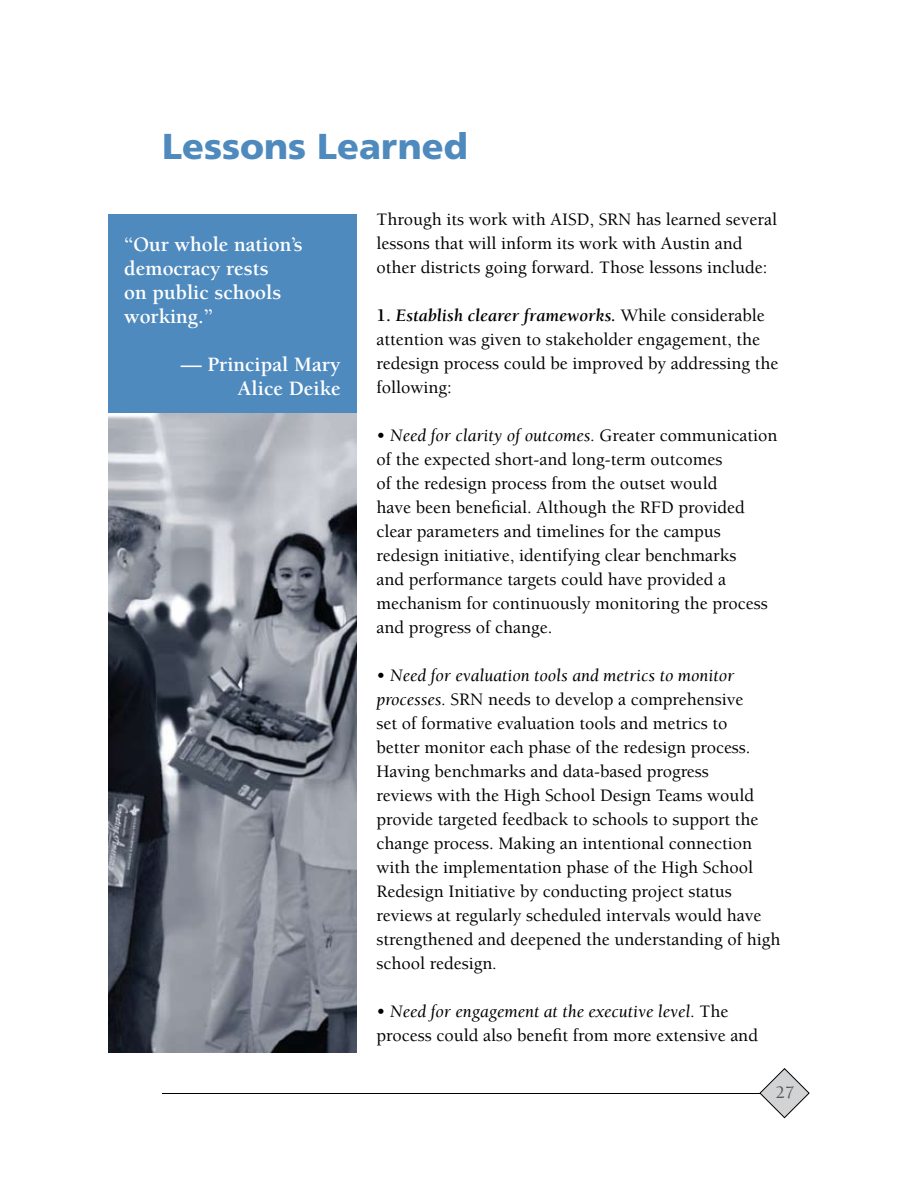
<style>
.page{position:relative;width:918px;height:1188px;background:#fff}
.page>*{position:absolute;margin:0;border:0;box-sizing:border-box;transform-origin:0 0}
.t1{font:900 36px "Frutiger LT Std";color:#4e8abe}
.t2{font:700 21px/24px "Berkeley";color:#fff}
.t3{font:500 18px/24px "Berkeley";color:#000}
.t4{font:500 18px "Berkeley";color:#58595b}
.s1{font-weight:700}
.s2{font-weight:700;font-style:italic}
.s3{font-weight:400;font-style:italic}
</style>
<div class="page">
<hr style="left:162px;top:1093px;width:615px;height:1px;background:#000">
<svg style="left:759px;top:1068px;width:51px;height:50px"></svg>
<div style="left:108px;top:214px;width:249px;height:203px;background:#4e8abe"></div>
<img style="left:108px;top:414px;width:249px;height:639px">
<h1 class="t1" style="left:162px;top:125px;width:307px">Lessons Learned</h1>
<p class="t2" style="left:124px;top:233px;width:180px">“Our whole nation’s democracy rests<br>on public schools working.”</p>
<p class="t2" style="left:181px;top:353px;width:161px;text-align:right">— Principal Mary<br>Alice Deike</p>
<p class="t3" style="left:376px;top:208px;width:402px">Through its work with AISD, SRN has learned several lessons that will inform its work with Austin and other districts going forward. Those lessons include:</p>
<p class="t3" style="left:376px;top:304px;width:404px"><span class="s1">1.</span> <span class="s2">Establish clearer frameworks.</span> While considerable attention was given to stakeholder engagement, the redesign process could be improved by addressing the following:</p>
<p class="t3" style="left:376px;top:424px;width:403px">• <span class="s3">Need for clarity of outcomes.</span> Greater communication of the expected short-and long-term outcomes<br>of the redesign process from the outset would<br>have been beneficial. Although the RFD provided clear parameters and timelines for the campus redesign initiative, identifying clear benchmarks<br>and performance targets could have provided a mechanism for continuously monitoring the process and progress of change.</p>
<p class="t3" style="left:376px;top:664px;width:405px">• <span class="s3">Need for evaluation tools and metrics to monitor processes.</span> SRN needs to develop a comprehensive<br>set of formative evaluation tools and metrics to<br>better monitor each phase of the redesign process.<br>Having benchmarks and data-based progress<br>reviews with the High School Design Teams would provide targeted feedback to schools to support the change process. Making an intentional connection with the implementation phase of the High School Redesign Initiative by conducting project status reviews at regularly scheduled intervals would have strengthened and deepened the understanding of high school redesign<span class="s3">.</span></p>
<p class="t3" style="left:376px;top:1000px;width:383px">• <span class="s3">Need for engagement at the executive level.</span> The process could also benefit from more extensive and</p>
<p class="t4" style="left:776px;top:1083px;width:20px">27</p>
</div>
